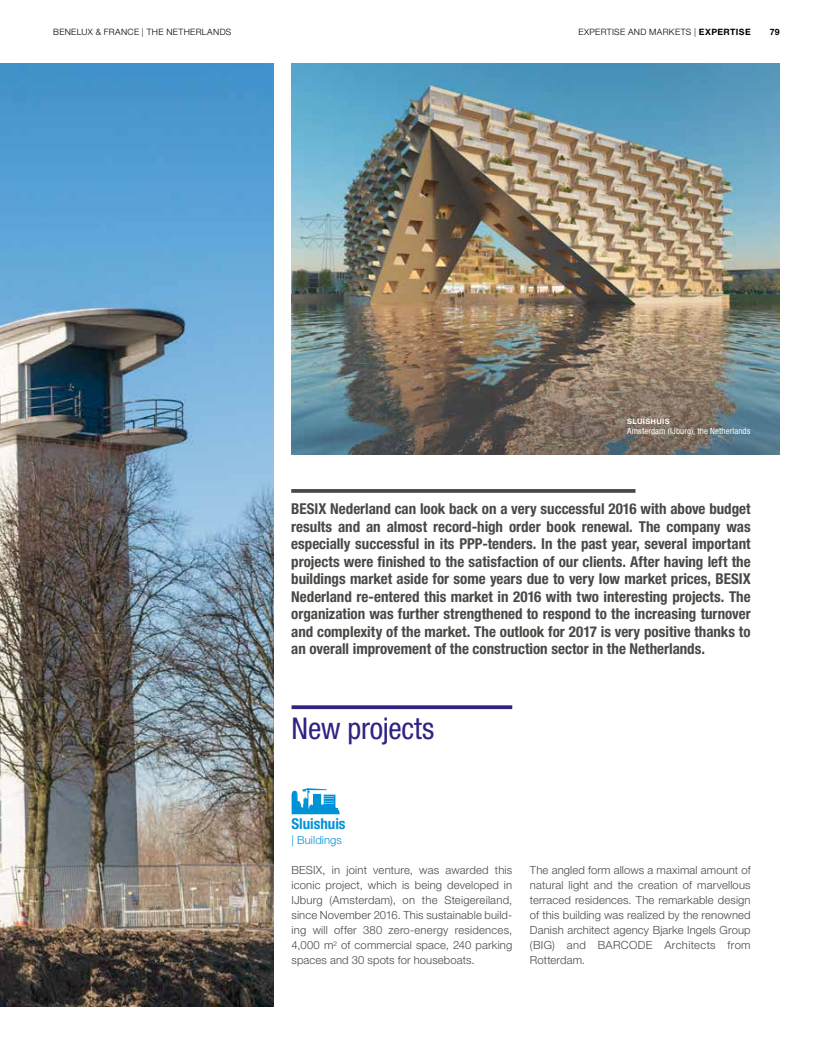
<style>
.page{position:relative;width:815px;height:1053px;background:#fff}
.page>*{position:absolute;margin:0;border:0;box-sizing:border-box;transform-origin:0 0}
.t1{font:condensed 30px "Helvetica Neue LT Std";letter-spacing:-.01em;color:#2e2382}
.t2{font:700 condensed 15px/17.5px "Helvetica Neue LT Std";color:#484845;text-align:justify}
.t3{font:700 condensed 15px "Helvetica Neue LT Std";letter-spacing:-.005em;color:#0092d6}
.t4{font:300 11.25px/15px "Helvetica Neue LT Std";letter-spacing:.01em;color:#484845;text-align:justify}
.t5{font:300 11.25px "Helvetica Neue LT Std";letter-spacing:.01em;color:#0092d6}
.t6{font:300 8.75px "Helvetica Neue LT Std";letter-spacing:.04em;color:#000}
.t7{font:condensed 8.75px "Helvetica Neue LT Std";letter-spacing:.015em;color:#fff}
.t8{font:700 8.75px "Helvetica Neue LT Std";color:#000}
.t9{font:700 7.5px "Helvetica Neue LT Std";letter-spacing:.04em;color:#fff}
.s1{font-weight:700}
</style>
<div class="page">
<img style="left:0;top:64px;width:274px;height:942px">
<img style="left:292px;top:64px;width:488px;height:390px">
<svg style="left:291px;top:489px;width:344px;height:4px"></svg>
<svg style="left:292px;top:705px;width:220px;height:4px"></svg>
<svg style="left:292px;top:788px;width:47px;height:26px"></svg>
<p class="t6" style="left:53px;top:27px;width:180px">BENELUX &amp; FRANCE | THE NETHERLANDS</p>
<p class="t6" style="left:578px;top:27px;width:174px">EXPERTISE AND MARKETS | <span class="s1">EXPERTISE</span></p>
<p class="t8" style="left:770px;top:26px;width:11px">79</p>
<p class="t9" style="left:627px;top:416px;width:44px">SLUISHUIS</p>
<p class="t7" style="left:627px;top:426px;width:125px">Amsterdam (IJburg), the Netherlands</p>
<p class="t2" style="left:291px;top:500px;width:461px">BESIX Nederland can look back on a very successful 2016 with above budget results and an almost record-high order book renewal. The company was especially successful in its PPP-tenders. In the past year, several important projects were finished to the satisfaction of our clients. After having left the buildings market aside for some years due to very low market prices, BESIX Nederland re-entered this market in 2016 with two interesting projects. The organization was further strengthened to respond to the increasing turnover and complexity of the market. The outlook for 2017 is very positive thanks to an overall improvement of the construction sector in the Netherlands.</p>
<h1 class="t1" style="left:292px;top:711px;width:144px">New projects</h1>
<p class="t3" style="left:292px;top:814px;width:56px">Sluishuis</p>
<p class="t5" style="left:292px;top:833px;width:52px">| Buildings</p>
<p class="t4" style="left:292px;top:862px;width:222px">BESIX, in joint venture, was awarded this iconic project, which is being developed in IJburg (Amsterdam), on the Steigereiland, since November 2016. This sustainable build&shy;ing will offer 380 zero-energy residences, 4,000 m<sup>2</sup> of commercial space, 240 parking spaces and 30 spots for houseboats.</p>
<p class="t4" style="left:530px;top:862px;width:222px">The angled form allows a maximal amount of natural light and the creation of marvellous terraced residences. The remarkable design of this building was realized by the renowned Danish architect agency Bjarke Ingels Group (BIG) and BARCODE Architects from Rotterdam.</p>
</div>
